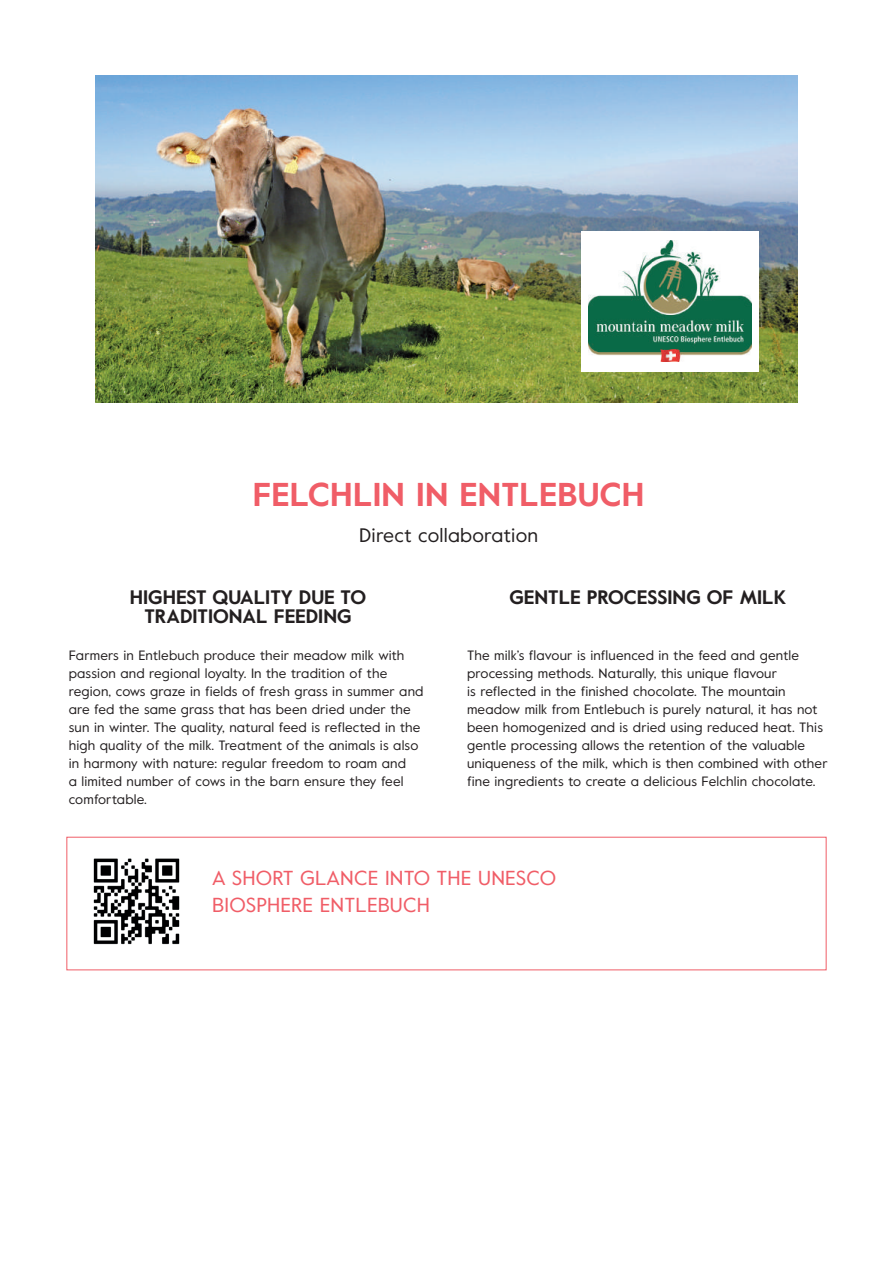
<style>
.page{position:relative;width:893px;height:1263px;background:#fff}
.page>*{position:absolute;margin:0;border:0;box-sizing:border-box;transform-origin:0 0}
.t1{font:700 33px "Value";letter-spacing:.01em;color:#f05d67}
.t2{font:20.25px/27px "Value";letter-spacing:.01em;color:#f05d67}
.t3{font:700 19.5px/19.5px "Value";color:#231f20;text-align:center}
.t4{font:19.5px "Value";letter-spacing:.01em;color:#231f20}
.t5{font:13.5px/18px "Value";letter-spacing:.01em;color:#231f20}
</style>
<div class="page">
<img style="left:96px;top:75px;width:701px;height:328px">
<img style="left:93px;top:859px;width:87px;height:86px">
<div style="left:67px;top:837px;width:759px;height:133px;border:1px solid #f05d67"></div>
<div style="left:581px;top:231px;width:178px;height:141px;background:#fff"></div>
<img style="left:588px;top:241px;width:164px;height:121px">
<h1 class="t1" style="left:253px;top:472px;width:393px">FELCHLIN IN ENTLEBUCH</h1>
<h3 class="t4" style="left:359px;top:522px;width:180px">Direct collaboration</h3>
<h3 class="t3" style="left:130px;top:587px;width:238px">HIGHEST QUALITY DUE TO<br>TRADITIONAL FEEDING</h3>
<p class="t5" style="left:69px;top:646px;width:356px">Farmers in Entlebuch produce their meadow milk with passion and regional loyalty. In the tradition of the region, cows graze in fields of fresh grass in summer and are fed the same grass that has been dried under the sun in winter. The quality, natural feed is reflected in the high quality of the milk. Treatment of the animals is also in harmony with nature: regular freedom to roam and<br>a limited number of cows in the barn ensure they feel comfortable.</p>
<h3 class="t3" style="left:509px;top:587px;width:278px">GENTLE PROCESSING OF MILK</h3>
<p class="t5" style="left:467px;top:646px;width:362px">The milk’s flavour is influenced in the feed and gentle processing methods. Naturally, this unique flavour<br>is reflected in the finished chocolate. The mountain meadow milk from Entlebuch is purely natural, it has not been homogenized and is dried using reduced heat. This gentle processing allows the retention of the valuable uniqueness of the milk, which is then combined with other fine ingredients to create a delicious Felchlin chocolate.</p>
<h2 class="t2" style="left:212px;top:864px;width:345px">A SHORT GLANCE INTO THE UNESCO<br>BIOSPHERE ENTLEBUCH</h2>
</div>
